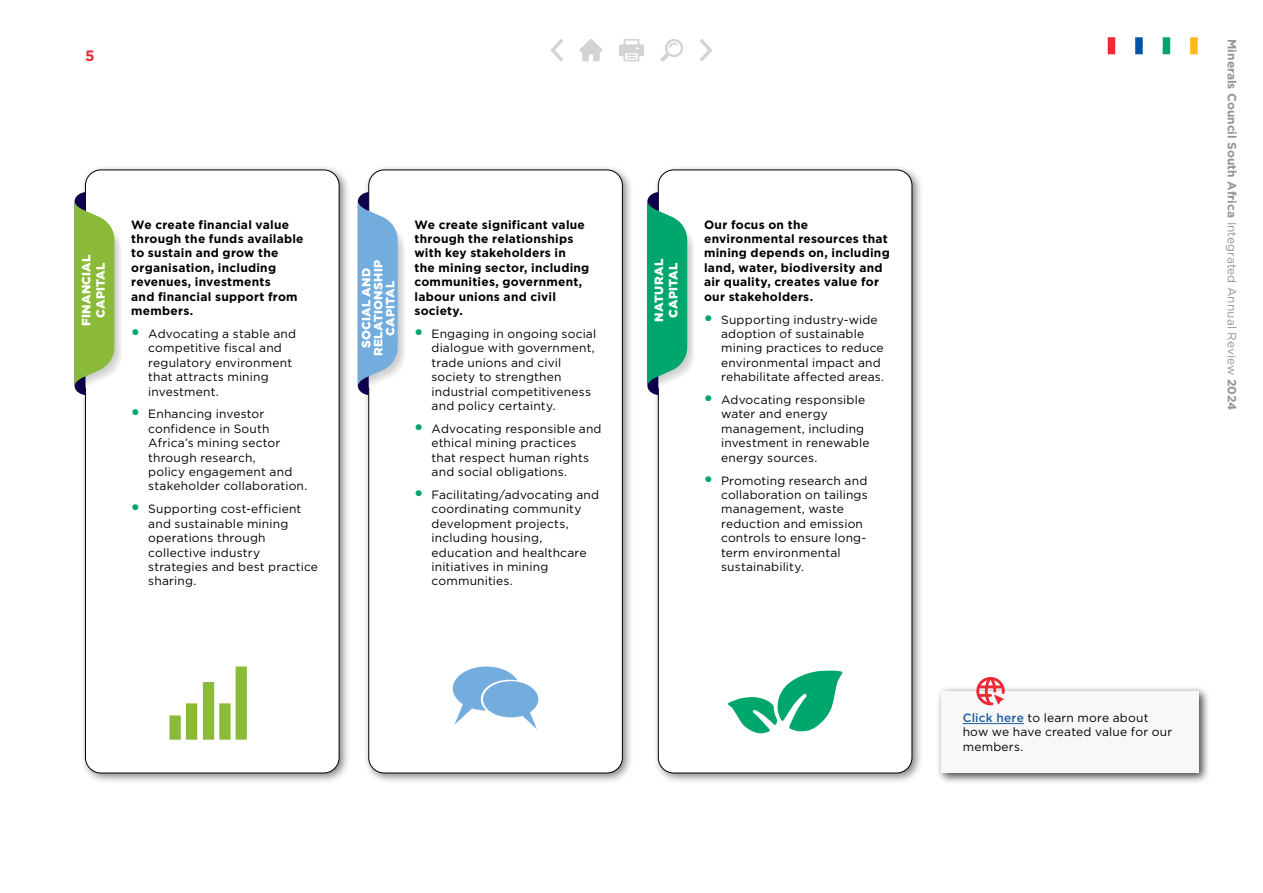
<style>
.page{position:relative;width:1263px;height:893px;background:#fff}
.page>*{position:absolute;margin:0;border:0;box-sizing:border-box;transform-origin:0 0}
.t1{font:700 15px "Gotham";color:#ee2935}
.t2{font:12px/14.4px "Gotham";letter-spacing:.015em;color:#000}
.t3{font:700 12px/14.4px "Gotham";letter-spacing:.02em;color:#000}
.t4{font:900 12px/14.4px "Gotham";letter-spacing:.02em;color:#fff;text-align:center}
.t5{font:700 12px "Gotham";color:#939598}
.s1{font-family:"Proxima Nova Extrabld";font-size:24px;color:#00a76d}
.s2{font-weight:400}
.s3{font-weight:500;color:#215e9e}
</style>
<div class="page">
<div style="left:1108px;top:37px;width:7px;height:17px;background:#ee2935"></div>
<div style="left:1135px;top:37px;width:8px;height:17px;background:#0054a6"></div>
<div style="left:1163px;top:37px;width:7px;height:17px;background:#00a76d"></div>
<div style="left:1190px;top:37px;width:8px;height:17px;background:#fdb91a"></div>
<svg style="left:580px;top:39px;width:22px;height:22px"></svg>
<svg style="left:700px;top:39px;width:12px;height:22px"></svg>
<svg style="left:551px;top:39px;width:12px;height:22px"></svg>
<svg style="left:619px;top:39px;width:25px;height:22px"></svg>
<svg style="left:661px;top:39px;width:22px;height:22px"></svg>
<div style="left:80px;top:164px;width:270px;height:620px;background:#000;opacity:.5"></div>
<div style="left:85px;top:170px;width:254px;height:603px;background:#fff;border-radius:15px"></div>
<div style="left:363px;top:164px;width:271px;height:620px;background:#000;opacity:.5"></div>
<div style="left:369px;top:170px;width:253px;height:603px;background:#fff;border-radius:15px"></div>
<div style="left:652px;top:164px;width:271px;height:620px;background:#000;opacity:.5"></div>
<div style="left:658px;top:170px;width:254px;height:603px;background:#fff;border-radius:15px"></div>
<svg style="left:75px;top:192px;width:46px;height:203px"></svg>
<svg style="left:358px;top:192px;width:46px;height:203px"></svg>
<svg style="left:647px;top:192px;width:47px;height:203px"></svg>
<svg style="left:169px;top:666px;width:78px;height:74px"></svg>
<svg style="left:453px;top:666px;width:85px;height:63px"></svg>
<svg style="left:728px;top:670px;width:115px;height:64px"></svg>
<div style="left:936px;top:685px;width:274px;height:99px;background:#000;opacity:.75"></div>
<div style="left:941px;top:691px;width:258px;height:82px;background:#f8f8f9"></div>
<hr style="left:963px;top:723px;width:61px;height:1px;background:#215e9e">
<svg style="left:976px;top:677px;width:29px;height:28px"></svg>
<p class="t1" style="left:85px;top:46px;width:11px">5</p>
<p class="t3" style="left:414px;top:217px;width:176px">We create significant value through the relationships with key stakeholders in<br>the mining sector, including communities, government, labour unions and civil society.</p>
<p class="t2" style="left:431px;top:326px;width:166px;text-indent:-17px"><span class="s1">•</span> Engaging in ongoing social dialogue with government, trade unions and civil society to strengthen industrial competitiveness and policy certainty.</p>
<p class="t2" style="left:431px;top:421px;width:172px;text-indent:-17px"><span class="s1">•</span> Advocating responsible and ethical mining practices that respect human rights and social obligations.</p>
<p class="t2" style="left:431px;top:487px;width:169px;text-indent:-17px"><span class="s1">•</span> Facilitating/advocating and coordinating community development projects, including housing, education and healthcare initiatives in mining communities.</p>
<p class="t3" style="left:131px;top:217px;width:174px">We create financial value through the funds available to sustain and grow the organisation, including revenues, investments<br>and financial support from members.</p>
<p class="t2" style="left:148px;top:326px;width:149px;text-indent:-17px"><span class="s1">•</span> Advocating a stable and competitive fiscal and regulatory environment that attracts mining investment.</p>
<p class="t2" style="left:148px;top:407px;width:161px;text-indent:-17px"><span class="s1">•</span> Enhancing investor confidence in South<br>Africa’s mining sector through research,<br>policy engagement and stakeholder collaboration.</p>
<p class="t2" style="left:148px;top:502px;width:171px;text-indent:-17px"><span class="s1">•</span> Supporting cost-efficient and sustainable mining operations through collective industry strategies and best practice sharing.</p>
<p class="t4" style="left:79px;top:326px;width:73px;rotate:-90deg">FINANCIAL<br>CAPITAL</p>
<p class="t4" style="left:360px;top:356px;width:98px;line-height:12px;rotate:-90deg">SOCIAL AND<br>RELATIONSHIP<br>CAPITAL</p>
<p class="t4" style="left:652px;top:321px;width:64px;text-align:left;rotate:-90deg">NATURAL<br>CAPITAL</p>
<p class="t3" style="left:704px;top:217px;width:187px">Our focus on the environmental resources that mining depends on, including land, water, biodiversity and air quality, creates value for our stakeholders.</p>
<p class="t2" style="left:721px;top:312px;width:165px;text-indent:-17px"><span class="s1">•</span> Supporting industry-wide adoption of sustainable mining practices to reduce environmental impact and rehabilitate affected areas.</p>
<p class="t2" style="left:721px;top:392px;width:150px;text-indent:-17px"><span class="s1">•</span> Advocating responsible water and energy management, including investment in renewable energy sources.</p>
<p class="t2" style="left:721px;top:473px;width:148px;text-indent:-17px"><span class="s1">•</span> Promoting research and collaboration on tailings management, waste reduction and emission controls to ensure long&shy;term environmental sustainability.</p>
<p class="t5" style="left:1240px;top:39px;width:373px;rotate:90deg">Minerals Council South Africa <span class="s2">Integrated Annual Review</span> 2024</p>
<p class="t2" style="left:963px;top:710px;width:211px"><span class="s3">Click here</span> to learn more about how we have created value for our members.</p>
</div>
